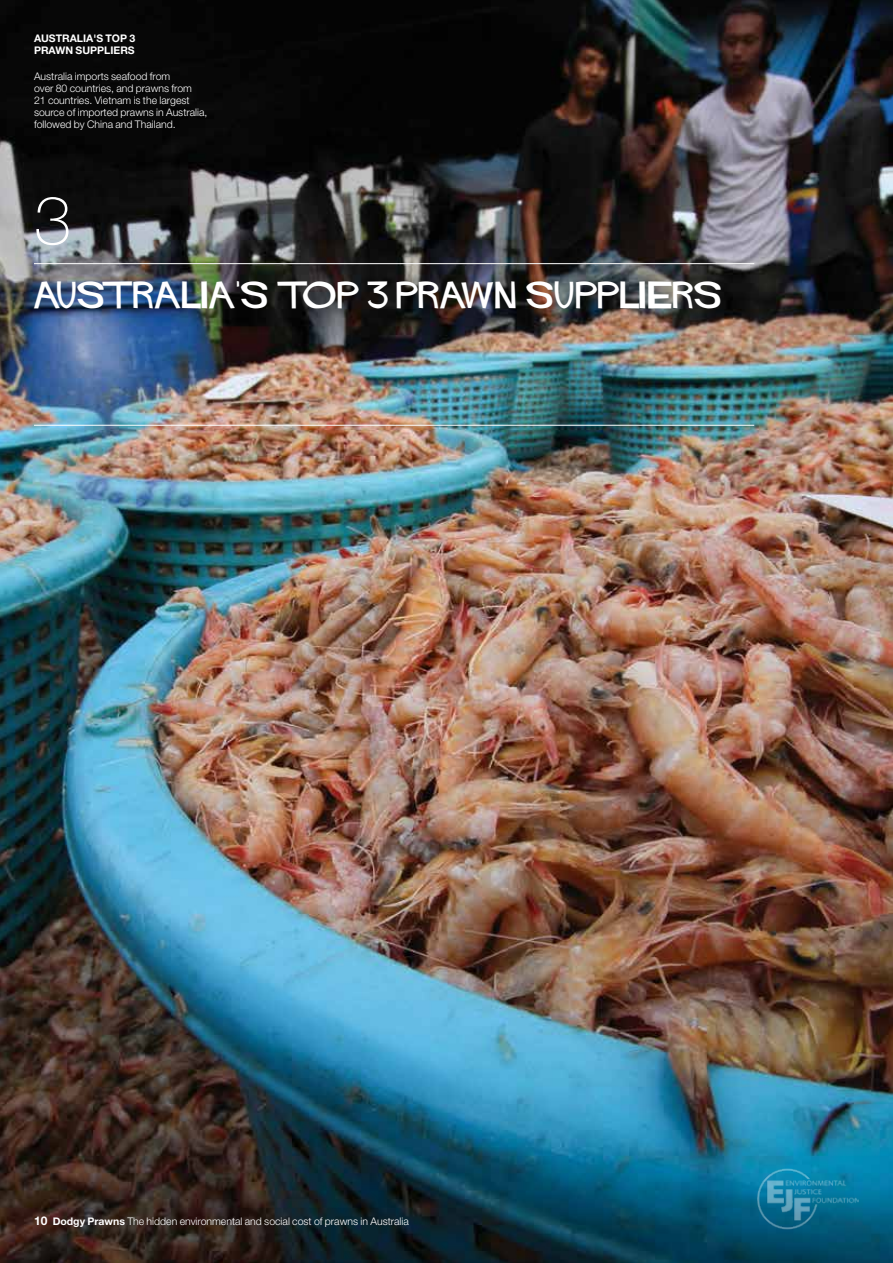
<style>
.page{position:relative;width:893px;height:1263px;background:#fff}
.page>*{position:absolute;margin:0;border:0;box-sizing:border-box;transform-origin:0 0}
.t1{font:100 67.5px "Helvetica Neue LT Std";color:#fff}
.t2{font:27px "HITCHCOCK";letter-spacing:.03em;color:#fff}
.t3{font:300 10.5px/12px "Helvetica Neue LT Std";color:#fff}
.t4{font:700 10.5px/12.6px "Helvetica Neue LT Std";color:#fff}
.s1{font-weight:700;font-size:12px}
.s2{font-weight:700}
</style>
<div class="page">
<img style="left:0;top:0;width:893px;height:1263px">
<hr style="left:34px;top:425px;width:720px;height:1px;background:#fff">
<hr style="left:34px;top:263px;width:720px;height:1px;background:#fff">
<img style="left:757px;top:1167px;width:102px;height:63px">
<p class="t4" style="left:34px;top:31px;width:103px">AUSTRALIA'S TOP 3<br>PRAWN SUPPLIERS</p>
<p class="t3" style="left:34px;top:70px;width:175px">Australia imports seafood from<br>over 80 countries, and prawns from<br>21 countries. Vietnam is the largest source of imported prawns in Australia, followed by China and Thailand.</p>
<h1 class="t1" style="left:34px;top:182px;width:39px">3</h1>
<h2 class="t2" style="left:34px;top:281px;width:689px">AUSTRALIA'S TOP 3 PRAWN SUPPLIERS</h2>
<p class="t3" style="left:34px;top:1215px;width:376px"><span class="s1">10</span> <span class="s2">Dodgy Prawns</span> The hidden environmental and social cost of prawns in Australia</p>
</div>
